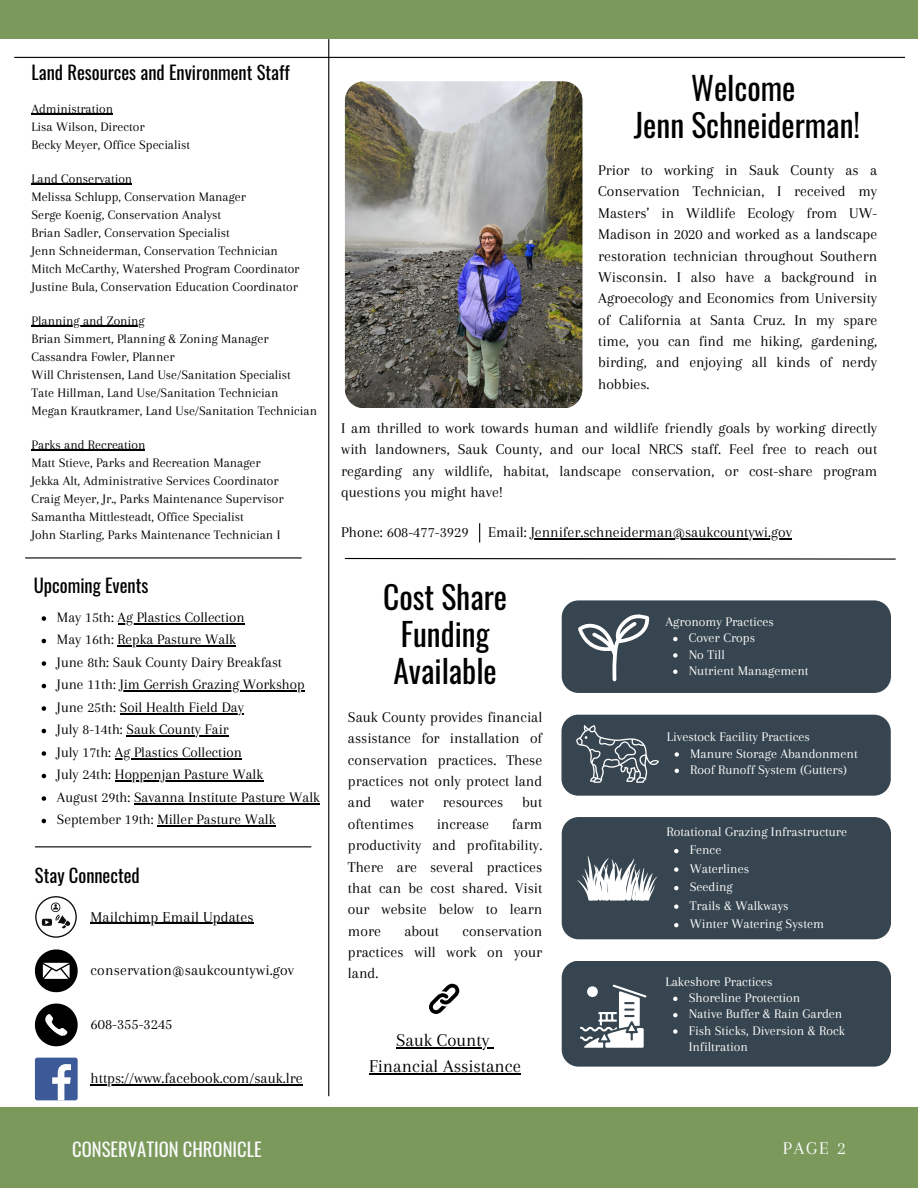
<style>
.page{position:relative;width:918px;height:1188px;background:#fff}
.page>*{position:absolute;margin:0;border:0;box-sizing:border-box;transform-origin:0 0}
.t1{font:31.5px/37.2px "Oswald";color:#000;text-align:center}
.t2{font:18.75px/25.8px "Arapey";color:#000;text-align:center}
.t3{font:18.6px "Oswald";color:#000}
.t4{font:18.6px "Oswald";color:#fafafa}
.t5{font:18.6px "Arapey";color:#fafafa}
.t6{font:15.6px/21.3px "Arapey";color:#000;text-align:justify}
.t7{font:15px/22.5px "Arapey";color:#000}
.t8{font:13.65px/16.4px "Arapey";color:#fff}
.t9{font:13.5px/18px "Arapey";color:#000}
</style>
<div class="page">
<hr style="left:14px;top:57px;width:891px;height:1px;background:#000">
<hr style="left:328px;top:39px;width:1px;height:1057px;background:#000">
<div style="left:0;top:1107px;width:918px;height:81px;background:#7a995b"></div>
<div style="left:0;top:0;width:918px;height:39px;background:#7a995b"></div>
<hr style="left:25px;top:557px;width:277px;height:2px;background:#000">
<hr style="left:35px;top:846px;width:276px;height:1px;background:#000">
<svg style="left:35px;top:949px;width:43px;height:43px"></svg>
<svg style="left:35px;top:1004px;width:43px;height:42px"></svg>
<div style="left:35px;top:1058px;width:43px;height:42px;background:#3d5a98;border-radius:2px"></div>
<svg style="left:52px;top:1064px;width:19px;height:36px"></svg>
<svg style="left:35px;top:896px;width:42px;height:42px"></svg>
<hr style="left:91px;top:923px;width:163px;height:1px;background:#000">
<hr style="left:91px;top:1084px;width:212px;height:2px;background:#000">
<div style="left:562px;top:600px;width:329px;height:93px;background:#36454f;border-radius:17px"></div>
<svg style="left:578px;top:614px;width:72px;height:67px"></svg>
<svg style="left:673px;top:637px;width:5px;height:4px"></svg>
<svg style="left:673px;top:653px;width:5px;height:5px"></svg>
<svg style="left:673px;top:670px;width:5px;height:4px"></svg>
<div style="left:561px;top:715px;width:330px;height:81px;background:#36454f;border-radius:17px"></div>
<svg style="left:576px;top:725px;width:83px;height:57px"></svg>
<svg style="left:675px;top:752px;width:4px;height:5px"></svg>
<svg style="left:675px;top:769px;width:4px;height:4px"></svg>
<div style="left:562px;top:961px;width:329px;height:106px;background:#36454f;border-radius:17px"></div>
<svg style="left:673px;top:997px;width:5px;height:4px"></svg>
<svg style="left:673px;top:1013px;width:5px;height:4px"></svg>
<svg style="left:673px;top:1029px;width:5px;height:5px"></svg>
<svg style="left:580px;top:985px;width:66px;height:63px"></svg>
<div style="left:562px;top:817px;width:329px;height:122px;background:#36454f;border-radius:17px"></div>
<svg style="left:577px;top:856px;width:81px;height:45px"></svg>
<svg style="left:674px;top:849px;width:5px;height:4px"></svg>
<svg style="left:674px;top:867px;width:5px;height:5px"></svg>
<svg style="left:674px;top:886px;width:5px;height:4px"></svg>
<svg style="left:674px;top:904px;width:5px;height:5px"></svg>
<svg style="left:674px;top:923px;width:5px;height:4px"></svg>
<svg style="left:344px;top:557px;width:552px;height:3px"></svg>
<img style="left:345px;top:81px;width:237px;height:327px;border-radius:19px">
<hr style="left:531px;top:539px;width:261px;height:1px;background:#000">
<svg style="left:42px;top:616px;width:4px;height:5px"></svg>
<hr style="left:118px;top:623px;width:127px;height:1px;background:#000">
<svg style="left:42px;top:639px;width:4px;height:4px"></svg>
<hr style="left:118px;top:646px;width:118px;height:1px;background:#000">
<svg style="left:42px;top:661px;width:4px;height:5px"></svg>
<svg style="left:42px;top:684px;width:4px;height:4px"></svg>
<hr style="left:120px;top:691px;width:185px;height:1px;background:#000">
<svg style="left:42px;top:706px;width:4px;height:5px"></svg>
<hr style="left:120px;top:713px;width:124px;height:1px;background:#000">
<svg style="left:42px;top:729px;width:4px;height:4px"></svg>
<hr style="left:127px;top:736px;width:102px;height:1px;background:#000">
<svg style="left:42px;top:751px;width:4px;height:5px"></svg>
<hr style="left:115px;top:758px;width:127px;height:1px;background:#000">
<svg style="left:42px;top:774px;width:4px;height:4px"></svg>
<hr style="left:115px;top:781px;width:148px;height:1px;background:#000">
<svg style="left:42px;top:796px;width:4px;height:5px"></svg>
<hr style="left:134px;top:803px;width:186px;height:1px;background:#000">
<svg style="left:42px;top:819px;width:4px;height:4px"></svg>
<hr style="left:157px;top:826px;width:118px;height:1px;background:#000">
<hr style="left:31px;top:114px;width:82px;height:1px;background:#000">
<hr style="left:31px;top:184px;width:101px;height:1px;background:#000">
<hr style="left:31px;top:326px;width:114px;height:1px;background:#000">
<hr style="left:31px;top:450px;width:114px;height:1px;background:#000">
<svg style="left:479px;top:523px;width:1px;height:20px"></svg>
<svg style="left:429px;top:984px;width:30px;height:30px"></svg>
<hr style="left:396px;top:1047px;width:93px;height:1px;background:#000">
<hr style="left:369px;top:1073px;width:152px;height:1px;background:#000">
<p class="t3" style="left:31px;top:58px;width:260px">Land Resources and Environment Staff</p>
<p class="t9" style="left:31px;top:99px;width:160px">Administration<br>Lisa Wilson, Director<br>Becky Meyer, Office Specialist</p>
<p class="t9" style="left:31px;top:169px;width:270px">Land Conservation<br>Melissa Schlupp, Conservation Manager<br>Serge Koenig, Conservation Analyst<br>Brian Sadler, Conservation Specialist<br>Jenn Schneiderman, Conservation Technician Mitch McCarthy, Watershed Program Coordinator Justine Bula, Conservation Education Coordinator</p>
<p class="t9" style="left:31px;top:311px;width:287px">Planning and Zoning<br>Brian Simmert, Planning &amp; Zoning Manager Cassandra Fowler, Planner<br>Will Christensen, Land Use/Sanitation Specialist<br>Tate Hillman, Land Use/Sanitation Technician Megan Krautkramer, Land Use/Sanitation Technician</p>
<p class="t9" style="left:31px;top:435px;width:254px">Parks and Recreation<br>Matt Stieve, Parks and Recreation Manager Jekka Alt, Administrative Services Coordinator Craig Meyer, Jr., Parks Maintenance Supervisor Samantha Mittlesteadt, Office Specialist<br>John Starling, Parks Maintenance Technician I</p>
<p class="t3" style="left:34px;top:570px;width:116px">Upcoming Events</p>
<p class="t7" style="left:57px;top:606px;width:265px">May 15th: Ag Plastics Collection<br>May 16th: Repka Pasture Walk<br>June 8th: Sauk County Dairy Breakfast<br>June 11th: Jim Gerrish Grazing Workshop June 25th: Soil Health Field Day<br>July 8-14th: Sauk County Fair<br>July 17th: Ag Plastics Collection<br>July 24th: Hoppenjan Pasture Walk<br>August 29th: Savanna Institute Pasture Walk September 19th: Miller Pasture Walk</p>
<p class="t3" style="left:35px;top:861px;width:106px">Stay Connected</p>
<p class="t6" style="left:91px;top:906px;width:165px">Mailchimp Email Updates</p>
<p class="t6" style="left:91px;top:959px;width:205px">conservation@saukcountywi.gov</p>
<p class="t6" style="left:91px;top:1014px;width:83px">608-355-3245</p>
<p class="t6" style="left:91px;top:1068px;width:214px">https://www.facebook.com/sauk.lre</p>
<h1 class="t1" style="left:634px;top:68px;width:228px">Welcome<br>Jenn Schneiderman!</h1>
<p class="t6" style="left:598px;top:159px;width:281px">Prior to working in Sauk County as a Conservation Technician, I received my Masters’ in Wildlife Ecology from UW-Madison in 2020 and worked as a landscape restoration technician throughout Southern Wisconsin. I also have a background in Agroecology and Economics from University of California at Santa Cruz. In my spare time, you can find me hiking, gardening, birding, and enjoying all kinds of nerdy hobbies.</p>
<p class="t6" style="left:341px;top:417px;width:538px">I am thrilled to work towards human and wildlife friendly goals by working directly with landowners, Sauk County, and our local NRCS staff. Feel free to reach out regarding any wildlife, habitat, landscape conservation, or cost-share program questions you might have!</p>
<p class="t6" style="left:341px;top:522px;width:129px">Phone: 608-477-3929</p>
<p class="t6" style="left:488px;top:522px;width:305px">Email: Jennifer.schneiderman@saukcountywi.gov</p>
<h1 class="t1" style="left:383px;top:577px;width:126px">Cost Share<br>Funding<br>Available</h1>
<p class="t6" style="left:348px;top:706px;width:196px">Sauk County provides financial assistance for installation of conservation practices. These practices not only protect land and water resources but oftentimes</p>
<p class="t6" style="left:348px;top:813px;width:196px;text-indent:164px">farm productivity and profitability.<br>There are several practices that can be cost shared. Visit our website below to learn more</p>
<p class="t6" style="left:437px;top:813px;width:54px">increase</p>
<p class="t6" style="left:404px;top:920px;width:36px">about</p>
<p class="t6" style="left:348px;top:920px;width:196px;text-indent:115px">conservation practices will work on your land.</p>
<p class="t2" style="left:369px;top:1027px;width:153px">Sauk County<br>Financial Assistance</p>
<p class="t8" style="left:689px;top:613px;width:121px;text-indent:-23px">Agronomy Practices<br>Cover Crops<br>No Till<br>Nutrient Management</p>
<p class="t8" style="left:690px;top:729px;width:169px;text-indent:-23px">Livestock Facility Practices<br>Manure Storage Abandonment<br>Roof Runoff System (Gutters)</p>
<p class="t8" style="left:690px;top:822px;width:159px;line-height:18.5px;text-indent:-23px">Rotational Grazing Infrastructure<br>Fence<br>Waterlines<br>Seeding<br>Trails &amp; Walkways<br>Winter Watering System</p>
<p class="t8" style="left:689px;top:973px;width:158px;text-indent:-23px">Lakeshore Practices<br>Shoreline Protection<br>Native Buffer &amp; Rain Garden<br>Fish Sticks, Diversion &amp; Rock<br>Infiltration</p>
<p class="t4" style="left:72px;top:1135px;width:191px">CONSERVATION CHRONICLE</p>
<p class="t5" style="left:783px;top:1138px;width:64px">PAGE 2</p>
</div>
